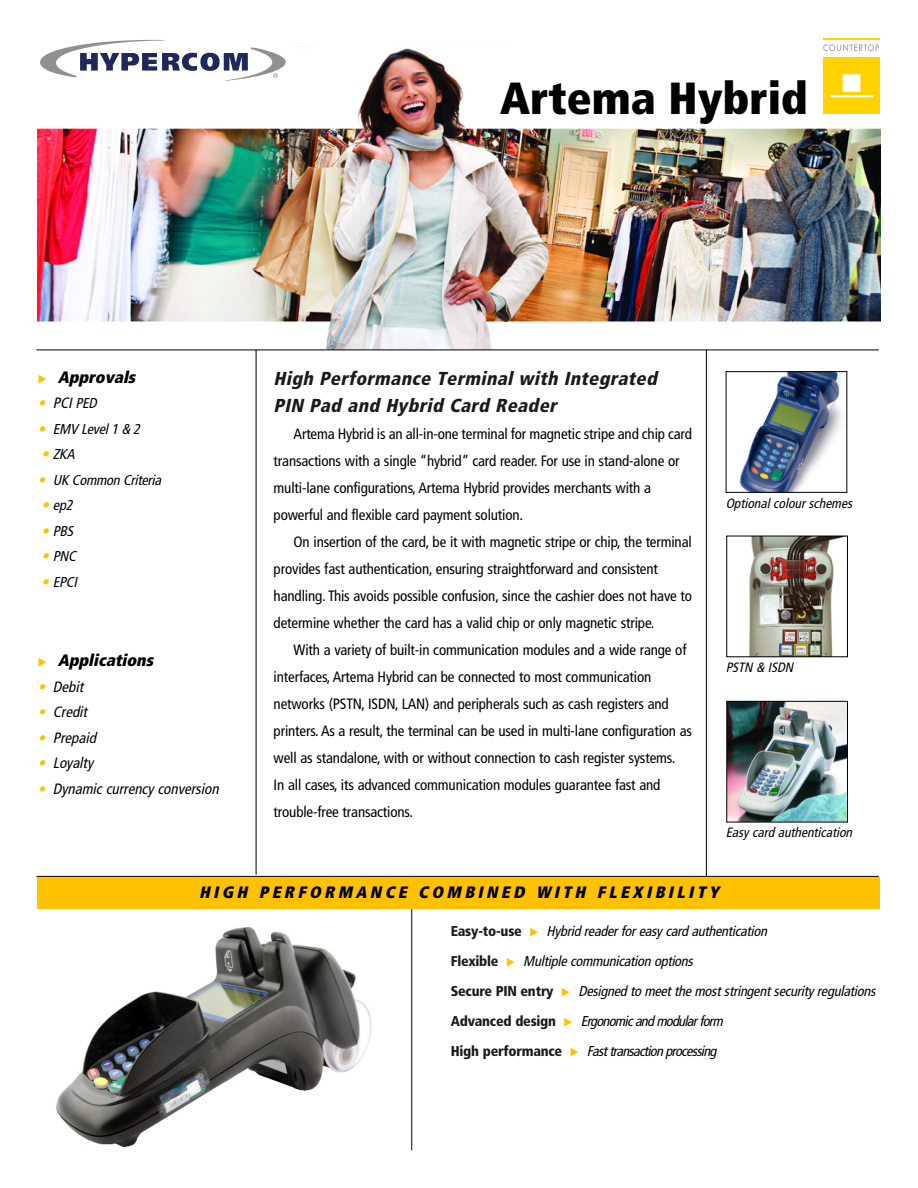
<style>
.page{position:relative;width:918px;height:1188px;background:#fff}
.page>*{position:absolute;margin:0;border:0;box-sizing:border-box;transform-origin:0 0}
.t1{font:900 condensed 45px "Frutiger";color:#000}
.t2{font:italic 900 condensed 18.75px/27px "Frutiger";color:#1a1a1a}
.t3{font:italic 900 condensed 16.5px "Frutiger";color:#000}
.t4{font:condensed 15px/27px "Frutiger";letter-spacing:-.01em;color:#000}
.t5{font:italic condensed 15px "Frutiger";color:#000}
.t6{font:italic condensed 14.25px "Frutiger";color:#000}
.t7{font:900 condensed 14.25px "Frutiger";letter-spacing:-.015em;color:#1a1a1a}
.t8{font:italic condensed 13.5px "Frutiger";color:#000}
.s1{color:#ffc100}
.s2{font-size:14.25px}
.s3{font-size:15px;color:#ffc100}
</style>
<div class="page">
<img style="left:38px;top:48px;width:842px;height:302px">
<hr style="left:36px;top:876px;width:843px;height:1px;background:#000">
<hr style="left:36px;top:350px;width:843px;height:1px;background:#000">
<hr style="left:256px;top:350px;width:1px;height:525px;background:#000">
<hr style="left:706px;top:350px;width:1px;height:526px;background:#000">
<div style="left:38px;top:877px;width:842px;height:32px;background:#ffc100"></div>
<img style="left:56px;top:926px;width:316px;height:221px">
<img style="left:728px;top:703px;width:118px;height:117px">
<div style="left:726px;top:701px;width:122px;height:121px;border:1px solid #000"></div>
<img style="left:749px;top:538px;width:91px;height:117px">
<div style="left:726px;top:536px;width:122px;height:121px;border:1px solid #000"></div>
<hr style="left:411px;top:909px;width:1px;height:241px;background:#000">
<img style="left:739px;top:373px;width:102px;height:118px">
<div style="left:726px;top:371px;width:121px;height:122px;border:1px solid #000"></div>
<div style="left:38px;top:38px;width:248px;height:43px;background:#fff"></div>
<svg style="left:40px;top:40px;width:246px;height:41px"></svg>
<div style="left:823px;top:38px;width:57px;height:76px;background:#fff"></div>
<div style="left:823px;top:57px;width:56px;height:56px;background:#ffd200"></div>
<svg style="left:830px;top:74px;width:43px;height:23px"></svg>
<hr style="left:823px;top:38px;width:56px;height:1px;background:#ffd200">
<svg style="left:823px;top:44px;width:56px;height:7px"></svg>
<h1 class="t1" style="left:500px;top:80px;width:309px">Artema Hybrid</h1>
<p class="t3" style="left:58px;top:370px;width:82px">Approvals</p>
<p class="t5" style="left:38px;top:397px;width:63px"><span class="s1">•</span> PCI <span class="s2">PED</span></p>
<p class="t6" style="left:38px;top:423px;width:107px"><span class="s3">•</span> EMV Level1 &amp; 2</p>
<p class="t6" style="left:41px;top:448px;width:38px"><span class="s3">•</span> ZKA</p>
<p class="t6" style="left:38px;top:474px;width:128px"><span class="s3">•</span> UK Common Criteria</p>
<p class="t6" style="left:41px;top:499px;width:36px"><span class="s3">•</span> ep2</p>
<p class="t6" style="left:41px;top:525px;width:36px"><span class="s3">•</span> PBS</p>
<p class="t6" style="left:41px;top:550px;width:39px"><span class="s3">•</span> PNC</p>
<p class="t6" style="left:41px;top:576px;width:40px"><span class="s3">•</span> EPCI</p>
<p class="t3" style="left:58px;top:654px;width:100px">Applications</p>
<p class="t5" style="left:38px;top:680px;width:50px"><span class="s1">•</span> Debit</p>
<p class="t5" style="left:38px;top:706px;width:54px"><span class="s1">•</span> Credit</p>
<p class="t5" style="left:38px;top:731px;width:63px"><span class="s1">•</span> Prepaid</p>
<p class="t5" style="left:38px;top:757px;width:57px"><span class="s1">•</span> Loyalty</p>
<p class="t5" style="left:38px;top:782px;width:185px"><span class="s1">•</span> Dynamic currency conversion</p>
<p class="t2" style="left:274px;top:367px;width:389px">High Performance Terminal with Integrated<br>PIN Pad and Hybrid Card Reader</p>
<p class="t4" style="left:274px;top:422px;width:420px;text-indent:20px">Artema Hybrid is an all-in-one terminal for magnetic stripe and chip card transactions with a single “hybrid” card reader. For use in stand-alone or multi-lane configurations, Artema Hybrid provides merchants with a powerful and flexible card payment solution.</p>
<p class="t4" style="left:274px;top:530px;width:420px;text-indent:20px">On insertion of the card, be it with magnetic stripe or chip, the terminal provides fast authentication, ensuring straightforward and consistent handling. This avoids possible confusion, since the cashier does not have to determine whether the card has a valid chip or only magnetic stripe.</p>
<p class="t4" style="left:274px;top:638px;width:420px;text-indent:20px">With a variety of built-in communication modules and a wide range of interfaces, Artema Hybrid can be connected to most communication networks (PSTN, ISDN, LAN) and peripherals such as cash registers and printers. As a result, the terminal can be used in multi-lane configuration as well as standalone, with or without connection to cash register systems.<br>In all cases, its advanced communication modules guarantee fast and trouble-free transactions.</p>
<p class="t8" style="left:726px;top:498px;width:131px">Optionalcolourschemes</p>
<p class="t8" style="left:726px;top:661px;width:72px">PSTN &amp; ISDN</p>
<p class="t8" style="left:726px;top:827px;width:131px">Easy card authentication</p>
<p class="t3" style="left:199px;top:885px;width:525px">HIGH PERFORMANCE COMBINED WITH FLEXIBILITY</p>
<p class="t7" style="left:451px;top:926px;width:73px">Easy-to-use</p>
<p class="t6" style="left:547px;top:926px;width:225px">Hybrid readerforeasy card authentication</p>
<p class="t7" style="left:451px;top:956px;width:49px">Flexible</p>
<p class="t6" style="left:523px;top:956px;width:174px">Multiple communication options</p>
<p class="t7" style="left:451px;top:986px;width:104px">Secure PIN entry</p>
<p class="t6" style="left:578px;top:986px;width:301px">Designed to meetthe moststringentsecurity regulations</p>
<p class="t7" style="left:451px;top:1016px;width:107px">Advanced design</p>
<p class="t6" style="left:581px;top:1016px;width:146px">Ergonomicandmodularform</p>
<p class="t7" style="left:451px;top:1046px;width:113px">High performance</p>
<p class="t6" style="left:587px;top:1046px;width:134px">Fasttransactionprocessing</p>
</div>
